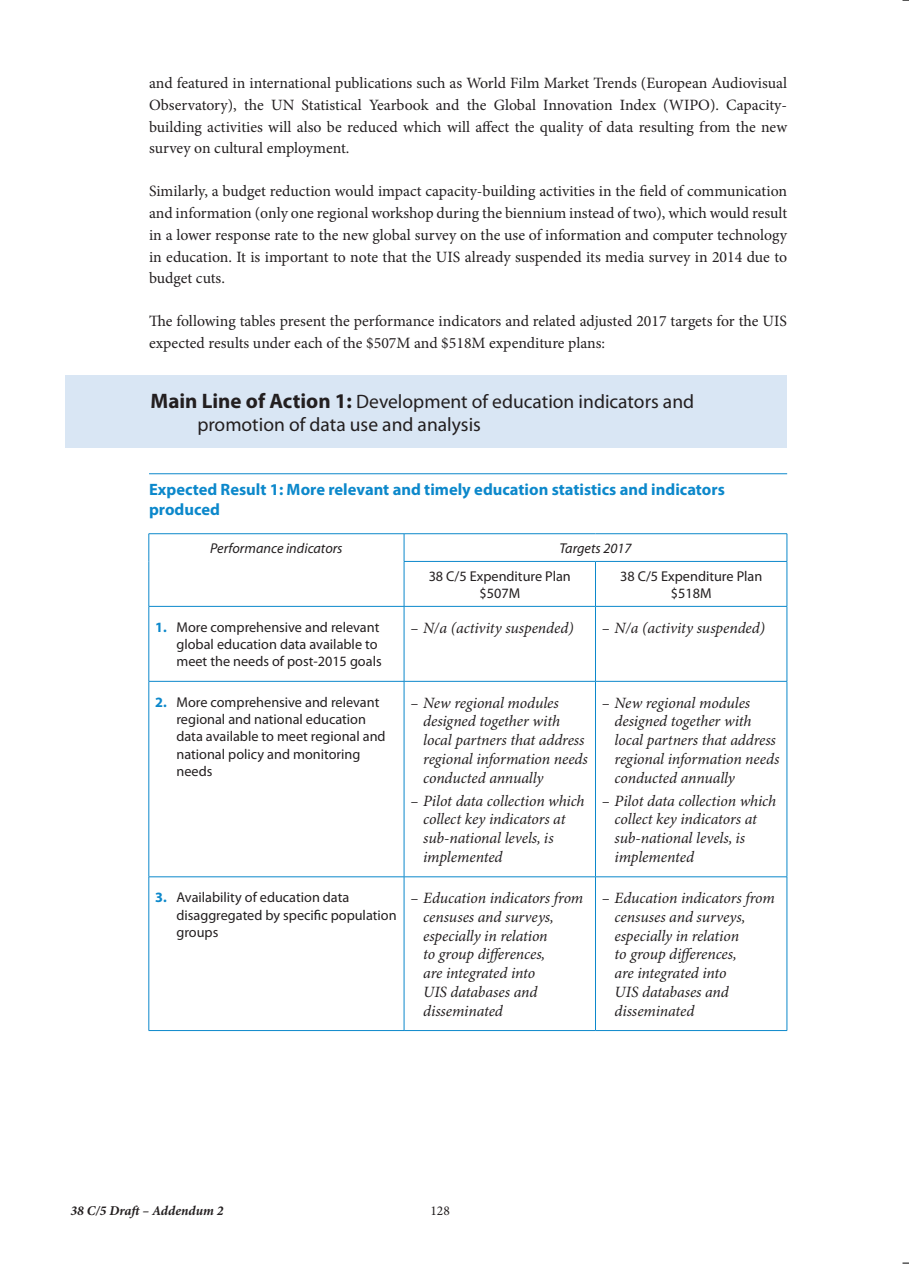
<style>
.page{position:relative;width:909px;height:1268px;background:#fff}
.page>*{position:absolute;margin:0;border:0;box-sizing:border-box;transform-origin:0 0}
.t1{font:19.5px/22.5px "Myriad Pro";color:#231f20}
.t2{font:700 16.5px/19.5px "Myriad Pro";color:#0c88cb}
.t3{font:15.75px/21.8px "Minion Pro";color:#231f20;text-align:justify}
.t4{font:italic 15.75px/18.8px "Minion Pro";letter-spacing:-.005em;color:#231f20}
.t5{font:14.25px/17.2px "Myriad Pro";color:#231f20}
.t6{font:italic 14.25px "Myriad Pro";color:#231f20}
.t7{font:italic 700 13.5px "Minion Pro";letter-spacing:-.005em;color:#231f20}
.t8{font:13.5px "Minion Pro";color:#231f20}
.s1{font-weight:700;font-size:21px}
.s2{font-weight:700;color:#0c88cb}
</style>
<div class="page">
<hr style="left:149px;top:473px;width:638px;height:1px;background:#0c88cb">
<div style="left:65px;top:375px;width:722px;height:73px;background:#d9e6f4"></div>
<hr style="left:149px;top:533px;width:255px;height:1px;background:#0c88cb">
<svg style="left:148px;top:534px;width:1px;height:27px"></svg>
<hr style="left:404px;top:533px;width:191px;height:1px;background:#0c88cb">
<svg style="left:404px;top:534px;width:1px;height:27px"></svg>
<hr style="left:595px;top:533px;width:192px;height:1px;background:#0c88cb">
<svg style="left:786px;top:534px;width:1px;height:27px"></svg>
<hr style="left:148px;top:561px;width:1px;height:45px;background:#0c88cb">
<hr style="left:404px;top:561px;width:191px;height:1px;background:#0c88cb">
<hr style="left:404px;top:562px;width:1px;height:44px;background:#0c88cb">
<hr style="left:595px;top:561px;width:192px;height:1px;background:#0c88cb">
<hr style="left:595px;top:562px;width:1px;height:44px;background:#0c88cb">
<hr style="left:786px;top:562px;width:1px;height:44px;background:#0c88cb">
<hr style="left:149px;top:606px;width:255px;height:1px;background:#0c88cb">
<hr style="left:148px;top:607px;width:1px;height:74px;background:#0c88cb">
<hr style="left:404px;top:606px;width:191px;height:1px;background:#0c88cb">
<hr style="left:404px;top:607px;width:1px;height:74px;background:#0c88cb">
<hr style="left:595px;top:606px;width:192px;height:1px;background:#0c88cb">
<hr style="left:595px;top:607px;width:1px;height:74px;background:#0c88cb">
<hr style="left:786px;top:607px;width:1px;height:74px;background:#0c88cb">
<hr style="left:149px;top:681px;width:255px;height:1px;background:#0c88cb">
<hr style="left:148px;top:681px;width:1px;height:196px;background:#0c88cb">
<hr style="left:404px;top:681px;width:191px;height:1px;background:#0c88cb">
<hr style="left:404px;top:681px;width:1px;height:196px;background:#0c88cb">
<hr style="left:595px;top:681px;width:192px;height:1px;background:#0c88cb">
<hr style="left:595px;top:681px;width:1px;height:196px;background:#0c88cb">
<hr style="left:786px;top:681px;width:1px;height:196px;background:#0c88cb">
<hr style="left:149px;top:876px;width:255px;height:1px;background:#0c88cb">
<hr style="left:148px;top:877px;width:1px;height:153px;background:#0c88cb">
<hr style="left:404px;top:876px;width:191px;height:1px;background:#0c88cb">
<hr style="left:404px;top:877px;width:1px;height:153px;background:#0c88cb">
<hr style="left:595px;top:876px;width:192px;height:1px;background:#0c88cb">
<hr style="left:595px;top:877px;width:1px;height:153px;background:#0c88cb">
<hr style="left:786px;top:877px;width:1px;height:153px;background:#0c88cb">
<hr style="left:149px;top:1030px;width:255px;height:1px;background:#0c88cb">
<hr style="left:404px;top:1030px;width:191px;height:1px;background:#0c88cb">
<hr style="left:595px;top:1030px;width:192px;height:1px;background:#0c88cb">
<svg style="left:902px;top:1262px;width:7px;height:2px"></svg>
<p class="t3" style="left:149px;top:72px;width:639px">and featured in international publications such as World Film Market Trends (European Audiovisual Observatory), the UN Statistical Yearbook and the Global Innovation Index (WIPO). Capacity&shy;building activities will also be reduced which will affect the quality of data resulting from the new survey on cultural employment.</p>
<p class="t3" style="left:149px;top:181px;width:639px">Similarly, a budget reduction would impact capacity-building activities in the field of communication and information (only one regional workshop during the biennium instead of two), which would result in a lower response rate to the new global survey on the use of information and computer technology in education. It is important to note that the UIS already suspended its media survey in 2014 due to budget cuts.</p>
<p class="t3" style="left:149px;top:311px;width:639px">The following tables present the performance indicators and related adjusted 2017 targets for the UIS expected results under each of the $507M and $518M expenditure plans:</p>
<p class="t1" style="left:197px;top:390px;width:498px;text-indent:-47px"><span class="s1">Main Line of Action 1:</span> Development of education indicators and promotion of data use and analysis</p>
<p class="t2" style="left:149px;top:479px;width:577px">Expected Result 1: More relevant and timely education statistics and indicators produced</p>
<p class="t6" style="left:210px;top:539px;width:134px">Performance indicators</p>
<p class="t6" style="left:559px;top:539px;width:73px">Targets 2017</p>
<p class="t5" style="left:428px;top:567px;width:144px;text-align:center">38 C/5 Expenditure Plan $507M</p>
<p class="t5" style="left:620px;top:567px;width:144px;text-align:center">38 C/5 Expenditure Plan $518M</p>
<p class="t5" style="left:176px;top:618px;width:207px;text-indent:-21px"><span class="s2">1.</span> More comprehensive and relevant global education data available to meet the needs of post-2015 goals</p>
<p class="t4" style="left:410px;top:619px;width:165px">– N/a (activity suspended)</p>
<p class="t4" style="left:602px;top:619px;width:165px">– N/a (activity suspended)</p>
<p class="t5" style="left:176px;top:693px;width:211px;text-indent:-21px"><span class="s2">2.</span> More comprehensive and relevant regional and national education data available to meet regional and national policy and monitoring needs</p>
<p class="t4" style="left:423px;top:694px;width:166px;text-indent:-13px">– New regional modules designed together with local partners that address regional information needs conducted annually</p>
<p class="t4" style="left:423px;top:792px;width:163px;text-indent:-13px">– Pilot data collection which collect key indicators at sub-national levels, is implemented</p>
<p class="t4" style="left:614px;top:694px;width:166px;text-indent:-13px">– New regional modules designed together with local partners that address regional information needs conducted annually</p>
<p class="t4" style="left:614px;top:792px;width:163px;text-indent:-13px">– Pilot data collection which collect key indicators at sub-national levels, is implemented</p>
<p class="t5" style="left:176px;top:889px;width:222px;text-indent:-21px"><span class="s2">3.</span> Availability of education data disaggregated by specific population groups</p>
<p class="t4" style="left:423px;top:889px;width:162px;text-indent:-13px">– Education indicators from censuses and surveys, especially in relation<br>to group differences,<br>are integrated into<br>UIS databases and disseminated</p>
<p class="t4" style="left:614px;top:889px;width:162px;text-indent:-13px">– Education indicators from censuses and surveys, especially in relation<br>to group differences,<br>are integrated into<br>UIS databases and disseminated</p>
<p class="t7" style="left:70px;top:1201px;width:155px">38 C/5 Draft – Addendum 2</p>
<p class="t8" style="left:430px;top:1201px;width:21px">128</p>
</div>
